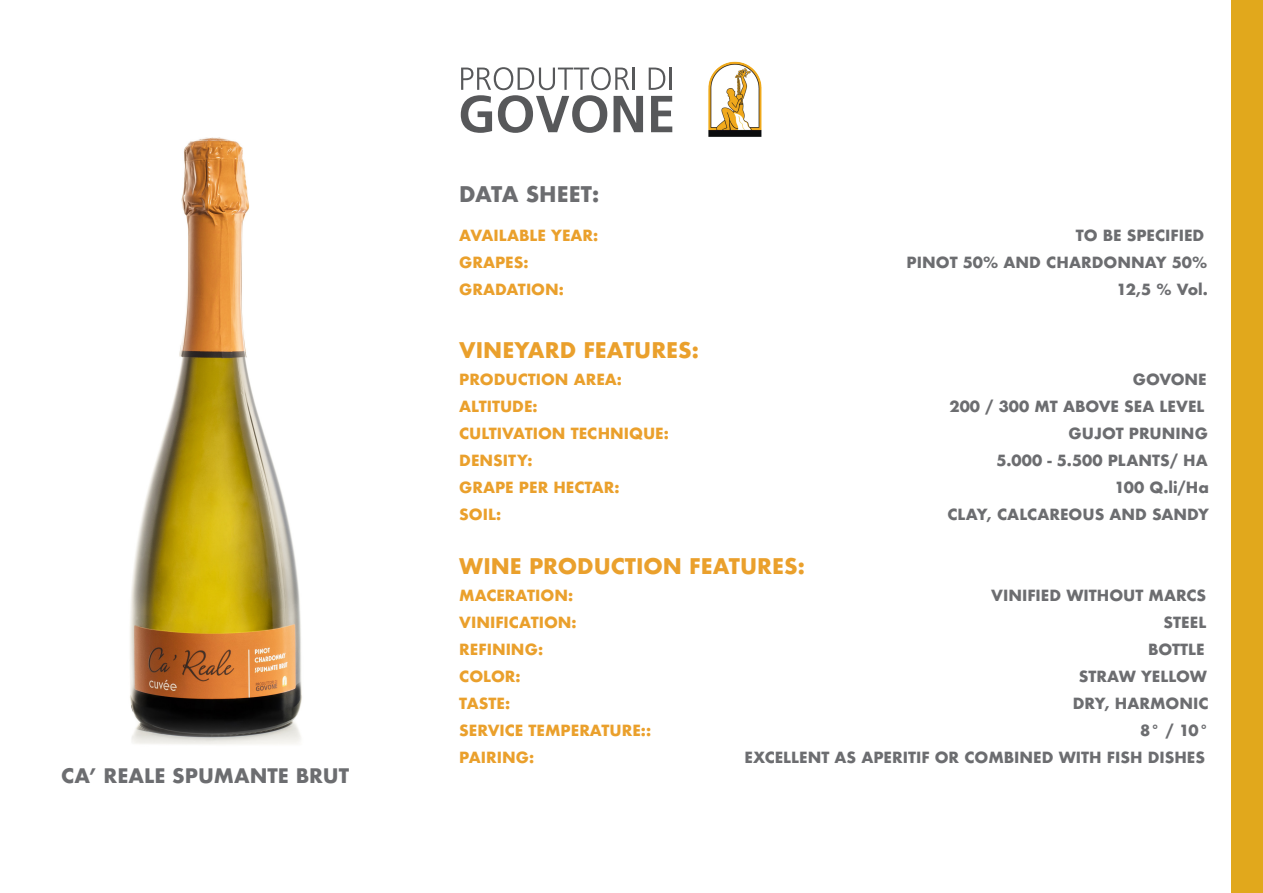
<style>
.page{position:relative;width:1263px;height:893px;background:#fff}
.page>*{position:absolute;margin:0;border:0;box-sizing:border-box;transform-origin:0 0}
.t1{font:700 21px "Futura";color:#eaa02c}
.t2{font:700 21px "Futura";color:#6c6d70}
.t3{font:700 19.5px "Futura";color:#6c6d70}
.t4{font:700 15px "Futura";color:#6c6d70}
.t5{font:700 15px "Futura";color:#eaa02c}
</style>
<div class="page">
<svg style="left:651px;top:96px;width:21px;height:36px"></svg>
<svg style="left:461px;top:67px;width:182px;height:66px"></svg>
<hr style="left:633px;top:68px;width:2px;height:22px;background:#57585a">
<svg style="left:649px;top:68px;width:16px;height:22px"></svg>
<hr style="left:670px;top:68px;width:2px;height:22px;background:#57585a">
<img style="left:708px;top:61px;width:54px;height:76px">
<img style="left:130px;top:137px;width:172px;height:608px">
<div style="left:1231px;top:0;width:32px;height:893px;background:#e1a81c"></div>
<p class="t3" style="left:61px;top:761px;width:290px">CA’ REALE SPUMANTE BRUT</p>
<p class="t2" style="left:459px;top:179px;width:142px">DATA SHEET:</p>
<p class="t5" style="left:459px;top:225px;width:141px">AVAILABLE YEAR:</p>
<p class="t4" style="left:1076px;top:225px;width:130px">TO BE SPECIFIED</p>
<p class="t5" style="left:459px;top:252px;width:71px">GRAPES:</p>
<p class="t4" style="left:907px;top:252px;width:302px">PINOT 50% AND CHARDONNAY 50%</p>
<p class="t5" style="left:459px;top:279px;width:106px">GRADATION:</p>
<p class="t4" style="left:1117px;top:279px;width:93px">12,5 % Vol.</p>
<p class="t1" style="left:459px;top:335px;width:241px">VINEYARD FEATURES:</p>
<p class="t5" style="left:459px;top:369px;width:164px">PRODUCTION AREA:</p>
<p class="t4" style="left:1133px;top:369px;width:75px">GOVONE</p>
<p class="t5" style="left:459px;top:396px;width:80px">ALTITUDE:</p>
<p class="t4" style="left:949px;top:396px;width:257px">200 / 300 MT ABOVE SEA LEVEL</p>
<p class="t5" style="left:459px;top:423px;width:211px">CULTIVATION TECHNIQUE:</p>
<p class="t4" style="left:1069px;top:423px;width:141px">GUJOT PRUNING</p>
<p class="t5" style="left:459px;top:450px;width:75px">DENSITY:</p>
<p class="t4" style="left:996px;top:450px;width:213px">5.000 - 5.500 PLANTS/ HA</p>
<p class="t5" style="left:459px;top:477px;width:162px">GRAPE PER HECTAR:</p>
<p class="t4" style="left:1114px;top:477px;width:96px">100 Q.li/Ha</p>
<p class="t5" style="left:459px;top:504px;width:43px">SOIL:</p>
<p class="t4" style="left:947px;top:504px;width:263px">CLAY, CALCAREOUS AND SANDY</p>
<p class="t1" style="left:459px;top:551px;width:347px">WINE PRODUCTION FEATURES:</p>
<p class="t5" style="left:459px;top:585px;width:115px">MACERATION:</p>
<p class="t4" style="left:991px;top:585px;width:217px">VINIFIED WITHOUT MARCS</p>
<p class="t5" style="left:459px;top:612px;width:119px">VINIFICATION:</p>
<p class="t4" style="left:1163px;top:612px;width:44px">STEEL</p>
<p class="t5" style="left:459px;top:639px;width:85px">REFINING:</p>
<p class="t4" style="left:1148px;top:639px;width:58px">BOTTLE</p>
<p class="t5" style="left:459px;top:666px;width:63px">COLOR:</p>
<p class="t4" style="left:1079px;top:666px;width:130px">STRAW YELLOW</p>
<p class="t5" style="left:459px;top:693px;width:52px">TASTE:</p>
<p class="t4" style="left:1073px;top:693px;width:137px">DRY, HARMONIC</p>
<p class="t5" style="left:459px;top:720px;width:193px">SERVICE TEMPERATURE::</p>
<p class="t4" style="left:1140px;top:720px;width:70px">8° / 10°</p>
<p class="t5" style="left:459px;top:747px;width:76px">PAIRING:</p>
<p class="t4" style="left:745px;top:747px;width:462px">EXCELLENT AS APERITIF OR COMBINED WITH FISH DISHES</p>
</div>
